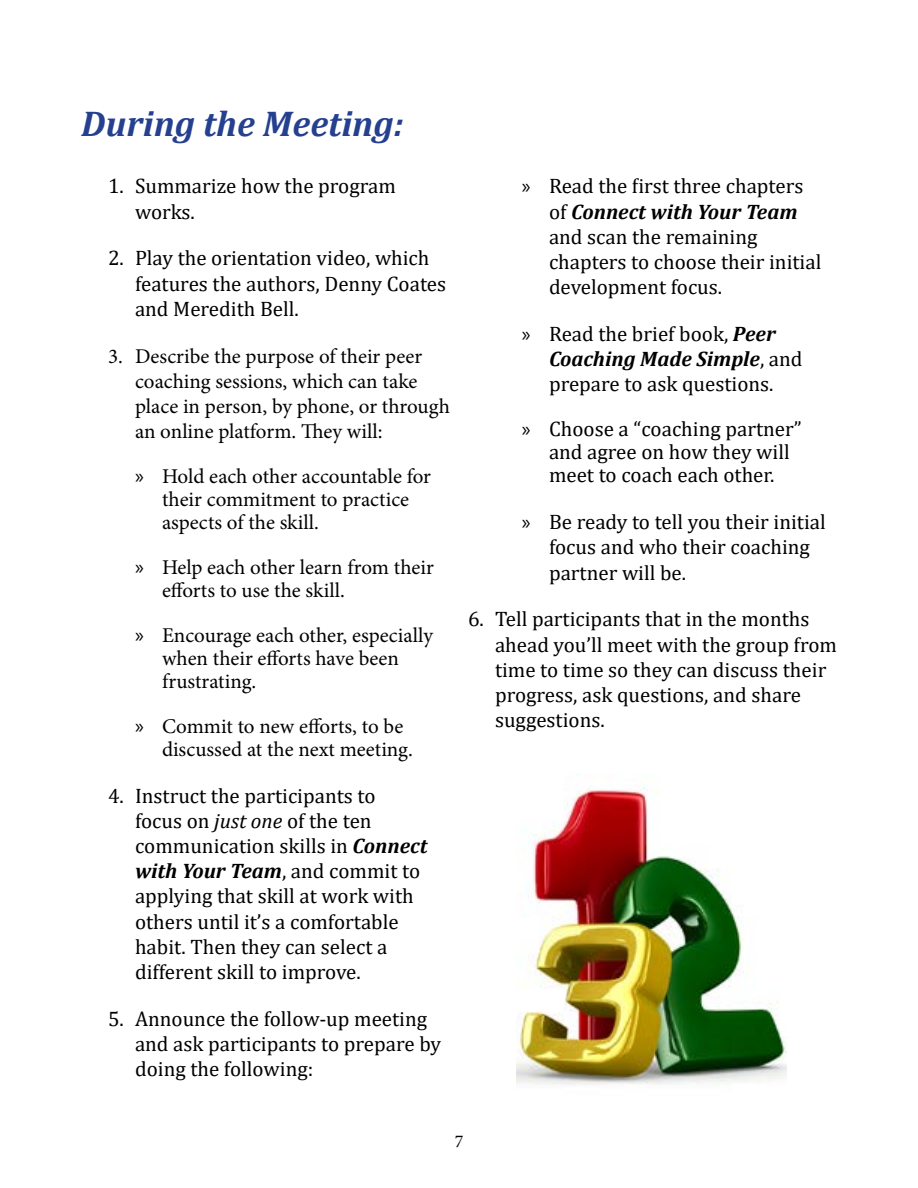
<style>
.page{position:relative;width:918px;height:1188px;background:#fff}
.page>*{position:absolute;margin:0;border:0;box-sizing:border-box;transform-origin:0 0}
.t1{font:italic 700 36px "Cambria";color:#25408f}
.t2{font:21px/25.2px "Cambria";color:#000}
.t3{font:21px/23.1px "Minion Pro";color:#000}
.t4{font:18px "Minion Pro";color:#000}
.s1{font-family:"Myriad Pro"}
.s2{font-style:italic}
.s3{font-weight:700;font-style:italic}
</style>
<div class="page">
<img style="left:516px;top:773px;width:270px;height:312px">
<h1 class="t1" style="left:81px;top:98px;width:324px">During the Meeting:</h1>
<p class="t2" style="left:135px;top:174px;width:262px;text-indent:-27px">1. Summarize how the program works.</p>
<p class="t2" style="left:135px;top:246px;width:313px;text-indent:-27px">2. Play the orientation video, which features the authors, Denny Coates and Meredith Bell.</p>
<p class="t3" style="left:135px;top:343px;width:316px;line-height:25.2px;text-indent:-27px">3. Describe the purpose of their peer coaching sessions, which can take place in person, by phone, or through an online platform. They will:</p>
<p class="t3" style="left:162px;top:465px;width:271px;text-indent:-27px"><span class="s1">»</span> Hold each other accountable for their commitment to practice aspects of the skill.</p>
<p class="t3" style="left:162px;top:556px;width:273px;text-indent:-27px"><span class="s1">»</span> Help each other learn from their efforts to use the skill.</p>
<p class="t3" style="left:162px;top:624px;width:273px;text-indent:-27px"><span class="s1">»</span> Encourage each other, especially when their efforts have been frustrating.</p>
<p class="t3" style="left:162px;top:714px;width:252px;text-indent:-27px"><span class="s1">»</span> Commit to new efforts, to be discussed at the next meeting.</p>
<p class="t2" style="left:135px;top:783px;width:294px;text-indent:-27px">4. Instruct the participants to focus on <span class="s2">just one</span> of the ten communication skills in <span class="s3">Connect with Your Team</span>, and commit to applying that skill at work with others until it’s a comfortable habit. Then they can select a different skill to improve.</p>
<p class="t2" style="left:135px;top:1006px;width:308px;text-indent:-27px">5. Announce the follow-up meeting and ask participants to prepare by doing the following:</p>
<p class="t2" style="left:549px;top:174px;width:274px;text-indent:-27px"><span class="s1">»</span> Read the first three chapters of <span class="s3">Connect with Your Team </span>and scan the remaining chapters to choose their initial development focus.</p>
<p class="t2" style="left:549px;top:321px;width:255px;text-indent:-27px"><span class="s1">»</span> Read the brief book, <span class="s3">Peer<br>Coaching Made Simple</span>, and prepare to ask questions.</p>
<p class="t2" style="left:549px;top:417px;width:254px;line-height:23.1px;text-indent:-27px"><span class="s1">»</span> Choose a “coaching partner” and agree on how they will meet to coach each other.</p>
<p class="t2" style="left:549px;top:509px;width:278px;text-indent:-27px"><span class="s1">»</span> Be ready to tell you their initial focus and who their coaching partner will be.</p>
<p class="t2" style="left:495px;top:607px;width:343px;text-indent:-27px">6. Tell participants that in the months ahead you’ll meet with the group from time to time so they can discuss their progress, ask questions, and share suggestions.</p>
<p class="t4" style="left:455px;top:1129px;width:10px">7</p>
</div>
